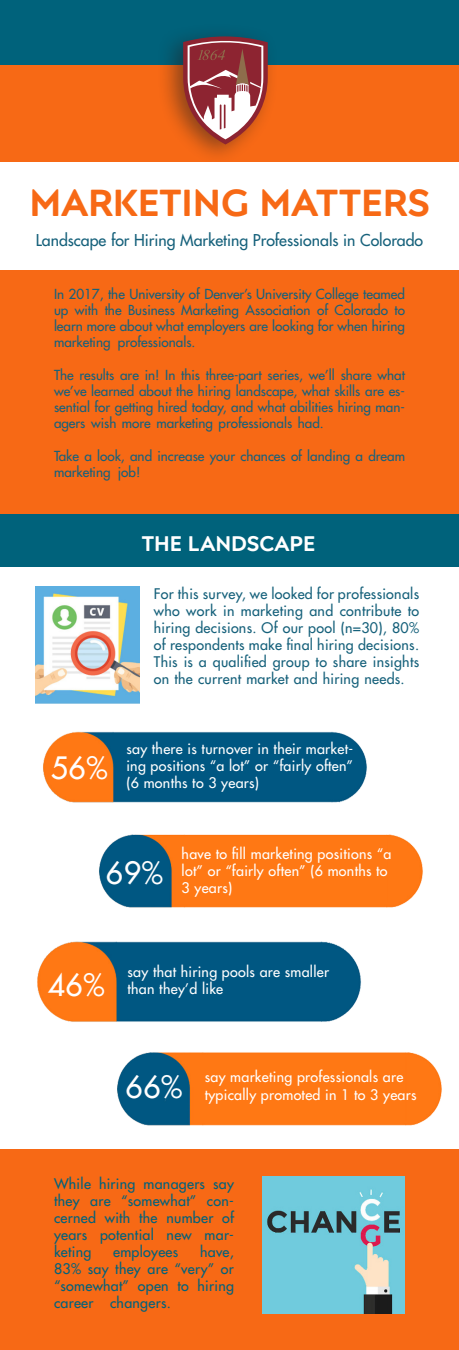
<style>
.page{position:relative;width:459px;height:1350px;background:#fff}
.page>*{position:absolute;margin:0;border:0;box-sizing:border-box;transform-origin:0 0}
.t1{font:600 37.35px "Posterama Text";color:#f76915}
.t2{font:500 30px "Futura Std";letter-spacing:.02em;color:#fff}
.t3{font:600 21px "Posterama Text";color:#fff}
.t4{font:500 15.9px "Futura Std";color:#16617b}
.t5{font:500 14.25px/17.1px "Futura Std";letter-spacing:.02em;color:#fff}
.t6{font:500 14.25px/17.1px "Futura Std";letter-spacing:.02em;color:#16617b;text-align:justify}
.t7{font:500 14.25px/17.1px "Futura Std";letter-spacing:.02em;color:#00627b;text-align:justify}
.t8{font:500 13.5px/16.2px "Futura Std";color:#16617b;text-align:justify}
</style>
<div class="page">
<div style="left:0;top:56px;width:459px;height:459px;background:#f76915"></div>
<div style="left:0;top:0;width:459px;height:64px;background:#00627b"></div>
<div style="left:157px;top:23px;width:122px;height:143px;background:#231f20;opacity:.5"></div>
<svg style="left:183px;top:36px;width:85px;height:109px;background:#b0625c"></svg>
<div style="left:0;top:162px;width:459px;height:108px;background:#fff"></div>
<img style="left:35px;top:587px;width:104px;height:112px">
<div style="left:0;top:1149px;width:459px;height:201px;background:#f76915"></div>
<img style="left:262px;top:1177px;width:143px;height:137px">
<img style="left:35px;top:699px;width:332px;height:104px">
<img style="left:99px;top:834px;width:324px;height:74px">
<img style="left:37px;top:941px;width:324px;height:81px">
<img style="left:117px;top:1052px;width:325px;height:74px">
<div style="left:0;top:515px;width:459px;height:52px;background:#00627b"></div>
<p class="t1" style="left:30px;top:178px;width:402px">MARKETING MATTERS</p>
<p class="t4" style="left:36px;top:231px;width:389px">Landscape for Hiring Marketing Professionals in Colorado</p>
<p class="t8" style="left:54px;top:286px;width:353px">In 2017, the University of Denver’s University College teamed up with the Business Marketing Association of Colorado to learn more about what employers are looking for when hiring marketing professionals.</p>
<p class="t8" style="left:54px;top:367px;width:353px">The results are in! In this three-part series, we’ll share what we’ve learned about the hiring landscape, what skills are es&shy;sential for getting hired today, and what abilities hiring man&shy;agers wish more marketing professionals had.</p>
<p class="t8" style="left:54px;top:448px;width:353px">Take a look, and increase your chances of landing a dream marketing job!</p>
<p class="t3" style="left:142px;top:529px;width:175px">THE LANDSCAPE</p>
<p class="t6" style="left:154px;top:585px;width:267px">For this survey, we looked for professionals who work in marketing and contribute to hiring decisions. Of our pool (n=30), 80% of respondents make final hiring decisions.<br>This is a qualified group to share insights on the current market and hiring needs.</p>
<p class="t2" style="left:51px;top:749px;width:59px">56%</p>
<p class="t5" style="left:126px;top:740px;width:228px;text-align:justify">say there is turnover in their market&shy;ing positions “a lot” or “fairly often” (6 months to 3 years)</p>
<p class="t2" style="left:106px;top:854px;width:59px">69%</p>
<p class="t5" style="left:182px;top:845px;width:211px">have to fill marketing positions “a lot” or “fairly often” (6 months to<br>3 years)</p>
<p class="t2" style="left:48px;top:966px;width:59px">46%</p>
<p class="t5" style="left:128px;top:964px;width:203px">say that hiring pools are smaller than they’d like</p>
<p class="t2" style="left:125px;top:1068px;width:59px">66%</p>
<p class="t5" style="left:205px;top:1069px;width:213px">say marketing professionals are typically promoted in 1 to 3 years</p>
<p class="t7" style="left:54px;top:1175px;width:182px">While hiring managers say they are “somewhat” con&shy;cerned with the number of years potential new mar&shy;keting</p>
<p class="t7" style="left:54px;top:1243px;width:182px;text-indent:146px">have, 83% say they are “very” or “somewhat” open to hiring career changers.</p>
<p class="t7" style="left:113px;top:1243px;width:67px">employees</p>
</div>
